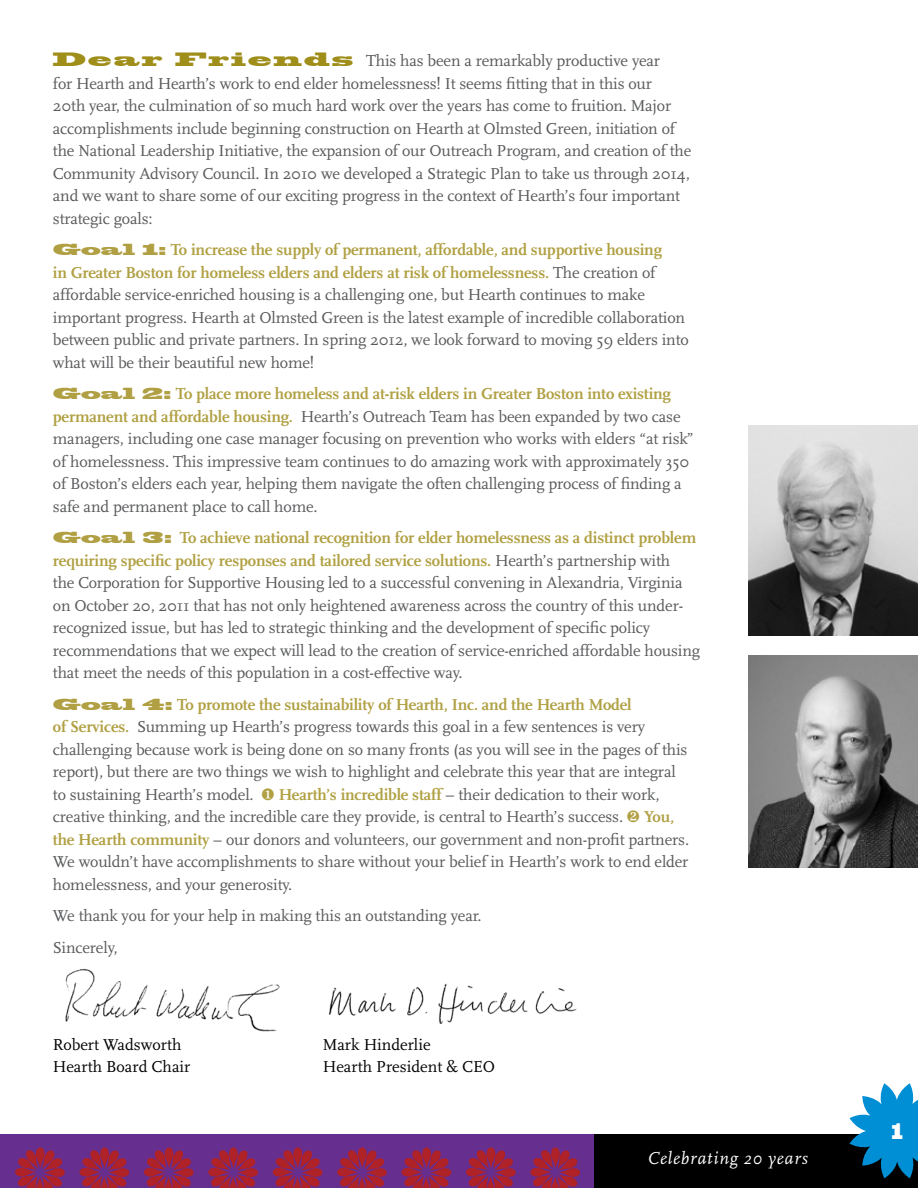
<style>
.page{position:relative;width:918px;height:1188px;background:#fff}
.page>*{position:absolute;margin:0;border:0;box-sizing:border-box;transform-origin:0 0}
.t1{font:21px "Blackoak Std";color:#fff;scale:.5 1}
.t2{font:italic 18px "Scala";letter-spacing:.05em;color:#fff}
.t3{font:16.5px/22.5px "Scala";letter-spacing:-.01em;color:#58595b}
.t4{font:16.5px "Scala";color:#000}
.s1{font-family:"Blackoak Std";font-size:18px;color:#9f8e19}
.s2{font-family:"Blackoak Std";font-size:15px;color:#b0a043}
.s3{font-weight:700;color:#b0a043}
.s4{color:#b0a043}
</style>
<div class="page">
<div style="left:0;top:1134px;width:629px;height:54px;background:#662e8f"></div>
<svg style="left:15px;top:1147px;width:50px;height:41px"></svg>
<svg style="left:80px;top:1147px;width:49px;height:41px"></svg>
<svg style="left:144px;top:1147px;width:50px;height:41px"></svg>
<svg style="left:208px;top:1147px;width:50px;height:41px"></svg>
<svg style="left:273px;top:1147px;width:49px;height:41px"></svg>
<svg style="left:337px;top:1147px;width:50px;height:41px"></svg>
<svg style="left:402px;top:1147px;width:49px;height:41px"></svg>
<svg style="left:466px;top:1147px;width:50px;height:41px"></svg>
<svg style="left:530px;top:1147px;width:50px;height:41px"></svg>
<div style="left:594px;top:1134px;width:324px;height:54px;background:#000"></div>
<svg style="left:850px;top:1083px;width:68px;height:95px"></svg>
<img style="left:65px;top:968px;width:215px;height:64px">
<img style="left:329px;top:983px;width:248px;height:40px">
<img style="left:749px;top:426px;width:169px;height:209px">
<img style="left:749px;top:656px;width:169px;height:211px">
<p class="t3" style="left:53px;top:50px;width:640px"><span class="s1">Dear Friends</span> This has been a remarkably productive year<br>for Hearth and Hearth’s work to end elder homelessness! It seems fitting that in this our<br>20th year, the culmination of so much hard work over the years has come to fruition. Major accomplishments include beginning construction on Hearth at Olmsted Green, initiation of the National Leadership Initiative, the expansion of our Outreach Program, and creation of the Community Advisory Council. In 2010 we developed a Strategic Plan to take us through 2014, and we want to share some of our exciting progress in the context of Hearth’s four important strategic goals:</p>
<p class="t3" style="left:53px;top:239px;width:637px"><span class="s2">Goal 1:</span> <span class="s3">To increase the supply of permanent, affordable, and supportive housing<br>in Greater Boston for homeless elders and elders at risk of homelessness.</span> The creation of affordable service-enriched housing is a challenging one, but Hearth continues to make important progress. Hearth at Olmsted Green is the latest example of incredible collaboration between public and private partners. In spring 2012, we look forward to moving 59 elders into what will be their beautiful new home!</p>
<p class="t3" style="left:53px;top:383px;width:642px"><span class="s2">Goal 2:</span> <span class="s3">To place more homeless and at-risk elders in Greater Boston into existing permanent and affordable housing.</span> Hearth’s Outreach Team has been expanded by two case managers, including one case manager focusing on prevention who works with elders “at risk” of homelessness. This impressive team continues to do amazing work with approximately 350 of Boston’s elders each year, helping them navigate the often challenging process of finding a safe and permanent place to call home.</p>
<p class="t3" style="left:53px;top:527px;width:649px"><span class="s2">Goal 3:</span> <span class="s3">To achieve national recognition for elder homelessness as a distinct problem requiring specific policy responses and tailored service solutions.</span> Hearth’s partnership with<br>the Corporation for Supportive Housing led to a successful convening in Alexandria, Virginia on October 20, 2011 that has not only heightened awareness across the country of this under&shy;recognized issue, but has led to strategic thinking and the development of specific policy recommendations that we expect will lead to the creation of service-enriched affordable housing that meet the needs of this population in a cost-effective way.</p>
<p class="t3" style="left:53px;top:694px;width:638px"><span class="s2">Goal 4:</span> <span class="s3">To promote the sustainability of Hearth, Inc. and the Hearth Model<br>of Services.</span> Summing up Hearth’s progress towards this goal in a few sentences is very challenging because work is being done on so many fronts (as you will see in the pages of this report), but there are two things we wish to highlight and celebrate this year that are integral to sustaining Hearth’s model. <span class="s4">❶</span> <span class="s3">Hearth’s incredible staff</span> – their dedication to their work, creative thinking, and the incredible care they provide, is central to Hearth’s success. <span class="s4">❷</span> <span class="s3">You, the Hearth community</span> – our donors and volunteers, our government and non-profit partners.<br>We wouldn’t have accomplishments to share without your belief in Hearth’s work to end elder homelessness, and your generosity.</p>
<p class="t3" style="left:53px;top:901px;width:430px;line-height:31.5px">We thank you for your help in making this an outstanding year.<br>Sincerely,</p>
<p class="t4" style="left:53px;top:1035px;width:130px">Robert Wadsworth</p>
<p class="t4" style="left:323px;top:1035px;width:109px">Mark Hinderlie</p>
<p class="t4" style="left:53px;top:1058px;width:139px">Hearth Board Chair</p>
<p class="t4" style="left:323px;top:1058px;width:174px">Hearth President &amp; CEO</p>
<p class="t2" style="left:648px;top:1148px;width:162px">Celebrating 20 years</p>
<p class="t1" style="left:892px;top:1117px;width:23px">1</p>
</div>
